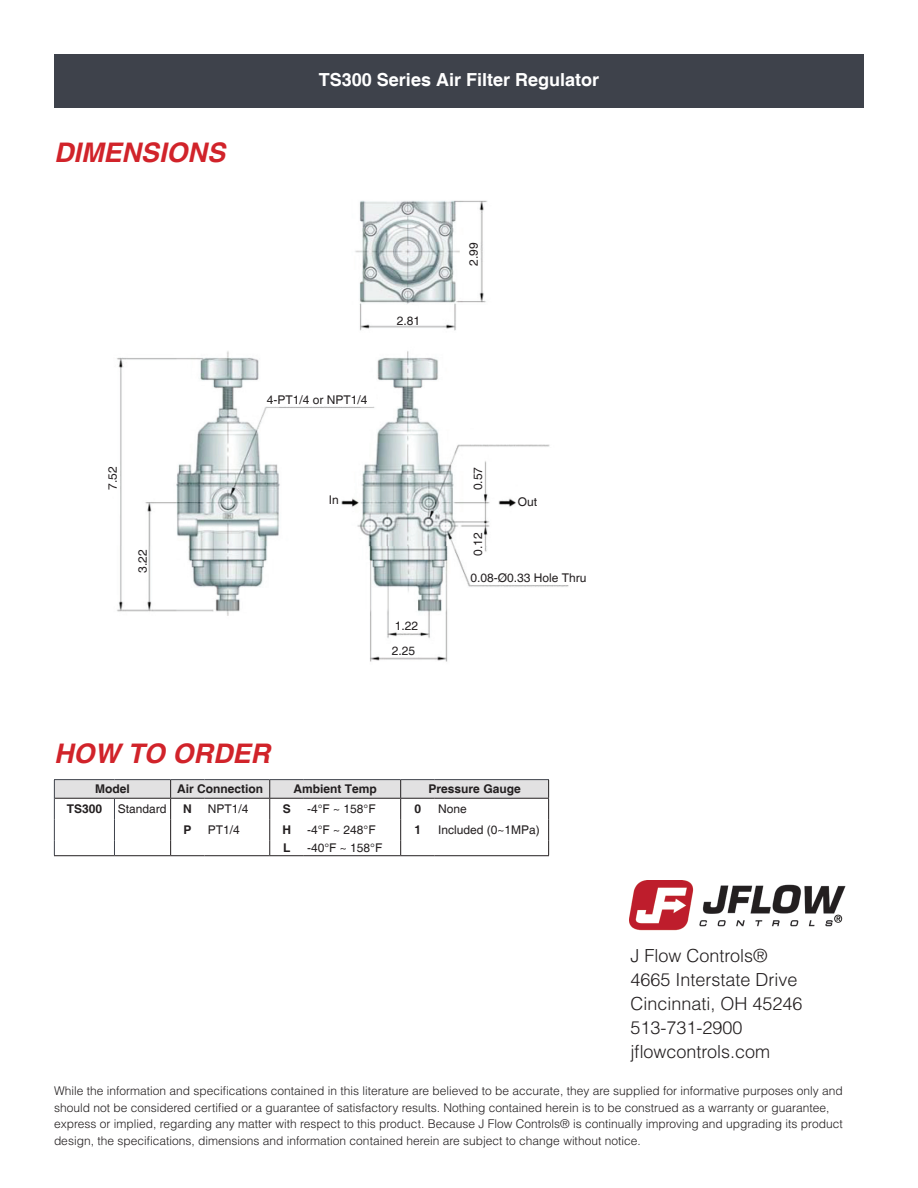
<style>
.page{position:relative;width:918px;height:1188px;background:#fff}
.page>*{position:absolute;margin:0;border:0;box-sizing:border-box;transform-origin:0 0}
.t1{font:italic 700 27px "Helvetica";color:#d1232a}
.t2{font:300 18px/24px "Helvetica LT Std";color:#231f20}
.t3{font:700 18px "Helvetica";color:#fff}
.t4{font:300 12px/16.5px "Helvetica LT Std";color:#231f20}
.t5{font:12px "Helvetica";color:#231f20}
.t6{font:700 12px "Helvetica";color:#231f20}
</style>
<div class="page">
<img style="left:117px;top:200px;width:452px;height:462px">
<img style="left:630px;top:880px;width:216px;height:51px">
<hr style="left:54px;top:779px;width:60px;height:1px;background:#3e424b">
<hr style="left:114px;top:779px;width:57px;height:1px;background:#3e424b">
<hr style="left:171px;top:779px;width:33px;height:1px;background:#3e424b">
<hr style="left:204px;top:779px;width:66px;height:1px;background:#3e424b">
<hr style="left:270px;top:779px;width:34px;height:1px;background:#3e424b">
<hr style="left:304px;top:779px;width:97px;height:1px;background:#3e424b">
<hr style="left:401px;top:779px;width:34px;height:1px;background:#3e424b">
<hr style="left:435px;top:779px;width:114px;height:1px;background:#3e424b">
<svg style="left:54px;top:780px;width:495px;height:75px"></svg>
<hr style="left:54px;top:855px;width:60px;height:1px;background:#231f20">
<hr style="left:114px;top:855px;width:57px;height:1px;background:#231f20">
<hr style="left:171px;top:855px;width:33px;height:1px;background:#231f20">
<hr style="left:204px;top:855px;width:66px;height:1px;background:#231f20">
<hr style="left:270px;top:855px;width:34px;height:1px;background:#231f20">
<hr style="left:304px;top:855px;width:97px;height:1px;background:#231f20">
<hr style="left:401px;top:855px;width:34px;height:1px;background:#231f20">
<hr style="left:435px;top:855px;width:114px;height:1px;background:#231f20">
<div style="left:54px;top:54px;width:810px;height:54px;background:#3e424b"></div>
<h1 class="t1" style="left:54px;top:136px;width:173px">DIMENSIONS</h1>
<p class="t5" style="left:106px;top:490px;width:25px;rotate:-90deg">7.52</p>
<p class="t5" style="left:136px;top:573px;width:25px;rotate:-90deg">3.22</p>
<h2 class="t3" style="left:319px;top:69px;width:282px">TS300 Series Air Filter Regulator</h2>
<p class="t5" style="left:267px;top:393px;width:102px">4-PT1/4 or NPT1/4</p>
<p class="t5" style="left:397px;top:314px;width:25px">2.81</p>
<p class="t5" style="left:329px;top:493px;width:12px">In</p>
<p class="t5" style="left:395px;top:619px;width:25px">1.22</p>
<p class="t5" style="left:392px;top:644px;width:25px">2.25</p>
<p class="t5" style="left:467px;top:266px;width:25px;rotate:-90deg">2.99</p>
<p class="t5" style="left:471px;top:490px;width:25px;rotate:-90deg">0.57</p>
<p class="t5" style="left:471px;top:556px;width:25px;rotate:-90deg">0.12</p>
<p class="t5" style="left:518px;top:495px;width:21px">Out</p>
<p class="t5" style="left:471px;top:571px;width:118px">0.08-Ø0.33 Hole Thru</p>
<h1 class="t1" style="left:54px;top:737px;width:217px">HOW TO ORDER</h1>
<p class="t6" style="left:95px;top:782px;width:36px">Model</p>
<p class="t6" style="left:177px;top:782px;width:88px">Air Connection</p>
<p class="t6" style="left:294px;top:782px;width:85px">Ambient Temp</p>
<p class="t6" style="left:429px;top:782px;width:94px">Pressure Gauge</p>
<p class="t6" style="left:67px;top:802px;width:37px">TS300</p>
<p class="t5" style="left:118px;top:802px;width:50px">Standard</p>
<p class="t6" style="left:183px;top:802px;width:10px">N</p>
<p class="t5" style="left:208px;top:802px;width:42px">NPT1/4</p>
<p class="t6" style="left:283px;top:802px;width:10px">S</p>
<p class="t5" style="left:307px;top:802px;width:70px">-4°F ~ 158°F</p>
<p class="t6" style="left:414px;top:802px;width:8px">0</p>
<p class="t5" style="left:438px;top:802px;width:30px">None</p>
<p class="t6" style="left:184px;top:823px;width:10px">P</p>
<p class="t5" style="left:208px;top:823px;width:34px">PT1/4</p>
<p class="t6" style="left:282px;top:823px;width:10px">H</p>
<p class="t5" style="left:307px;top:823px;width:70px">-4°F ~ 248°F</p>
<p class="t6" style="left:414px;top:823px;width:8px">1</p>
<p class="t5" style="left:438px;top:823px;width:103px">Included (0~1MPa)</p>
<p class="t6" style="left:283px;top:841px;width:9px">L</p>
<p class="t5" style="left:307px;top:841px;width:77px">-40°F ~ 158°F</p>
<h2 class="t2" style="left:631px;top:943px;width:174px">J Flow Controls®<br>4665 Interstate Drive<br>Cincinnati, OH 45246<br>513-731-2900 jflowcontrols.com</h2>
<p class="t4" style="left:54px;top:1083px;width:790px">While the information and specifications contained in this literature are believed to be accurate, they are supplied for informative purposes only and should not be considered certified or a guarantee of satisfactory results. Nothing contained herein is to be construed as a warranty or guarantee, express or implied, regarding any matter with respect to this product. Because J Flow Controls® is continually improving and upgrading its product design, the specifications, dimensions and information contained herein are subject to change without notice.</p>
</div>
